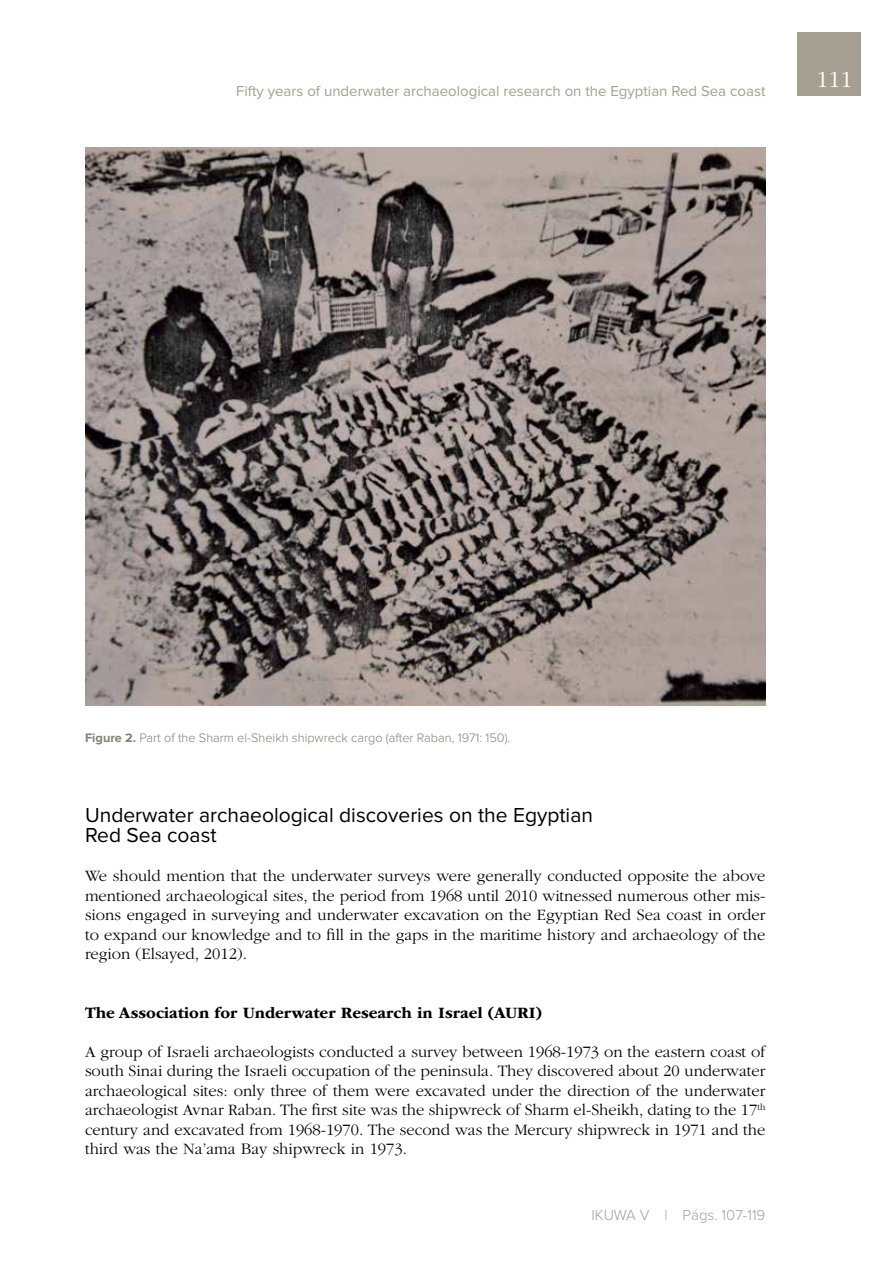
<style>
.page{position:relative;width:893px;height:1263px;background:#fff}
.page>*{position:absolute;margin:0;border:0;box-sizing:border-box;transform-origin:0 0}
.t1{font:300 24px "ITC Garamond Std";color:#fff}
.t2{font:21px/19.5px "Proxima Nova";color:#000}
.t3{font:300 16.5px/19.5px "ITC Garamond Std";color:#000;text-align:justify}
.t4{font:700 16.5px "ITC Garamond Std";color:#000}
.t5{font:15px "Proxima Nova";color:#a49f91}
.t6{font:300 15px "Proxima Nova";color:#a49f91}
.t7{font:300 12.75px "Proxima Nova";color:#868074}
.s1{font-weight:700}
</style>
<div class="page">
<div style="left:797px;top:32px;width:64px;height:64px;background:#a49f91"></div>
<img style="left:85px;top:147px;width:680px;height:558px">
<p class="t5" style="left:236px;top:84px;width:531px">Fifty years of underwater archaeological research on the Egyptian Red Sea coast</p>
<h1 class="t1" style="left:817px;top:67px;width:37px">111</h1>
<p class="t7" style="left:85px;top:731px;width:427px"><span class="s1">Figure 2.</span> Part of the Sharm el-Sheikh shipwreck cargo (after Raban, 1971: 150).</p>
<p class="t2" style="left:85px;top:807px;width:509px">Underwater archaeological discoveries on the Egyptian<br>Red Sea coast</p>
<p class="t3" style="left:85px;top:866px;width:682px">We should mention that the underwater surveys were generally conducted opposite the above mentioned archaeological sites, the period from 1968 until 2010 witnessed numerous other mis&shy;sions engaged in surveying and underwater excavation on the Egyptian Red Sea coast in order to expand our knowledge and to fill in the gaps in the maritime history and archaeology of the region (Elsayed, 2012).</p>
<p class="t4" style="left:85px;top:1003px;width:459px">The Association for Underwater Research in Israel (AURI)</p>
<p class="t3" style="left:85px;top:1042px;width:682px">A group of Israeli archaeologists conducted a survey between 1968-1973 on the eastern coast of south Sinai during the Israeli occupation of the peninsula. They discovered about 20 underwater archaeological sites: only three of them were excavated under the direction of the underwater archaeologist Avnar Raban. The first site was the shipwreck of Sharm el-Sheikh, dating to the 17<sup>th </sup>century and excavated from 1968-1970. The second was the Mercury shipwreck in 1971 and the third was the Na’ama Bay shipwreck in 1973.</p>
<p class="t6" style="left:591px;top:1208px;width:175px">IKUWA V | Págs. 107-119</p>
</div>
